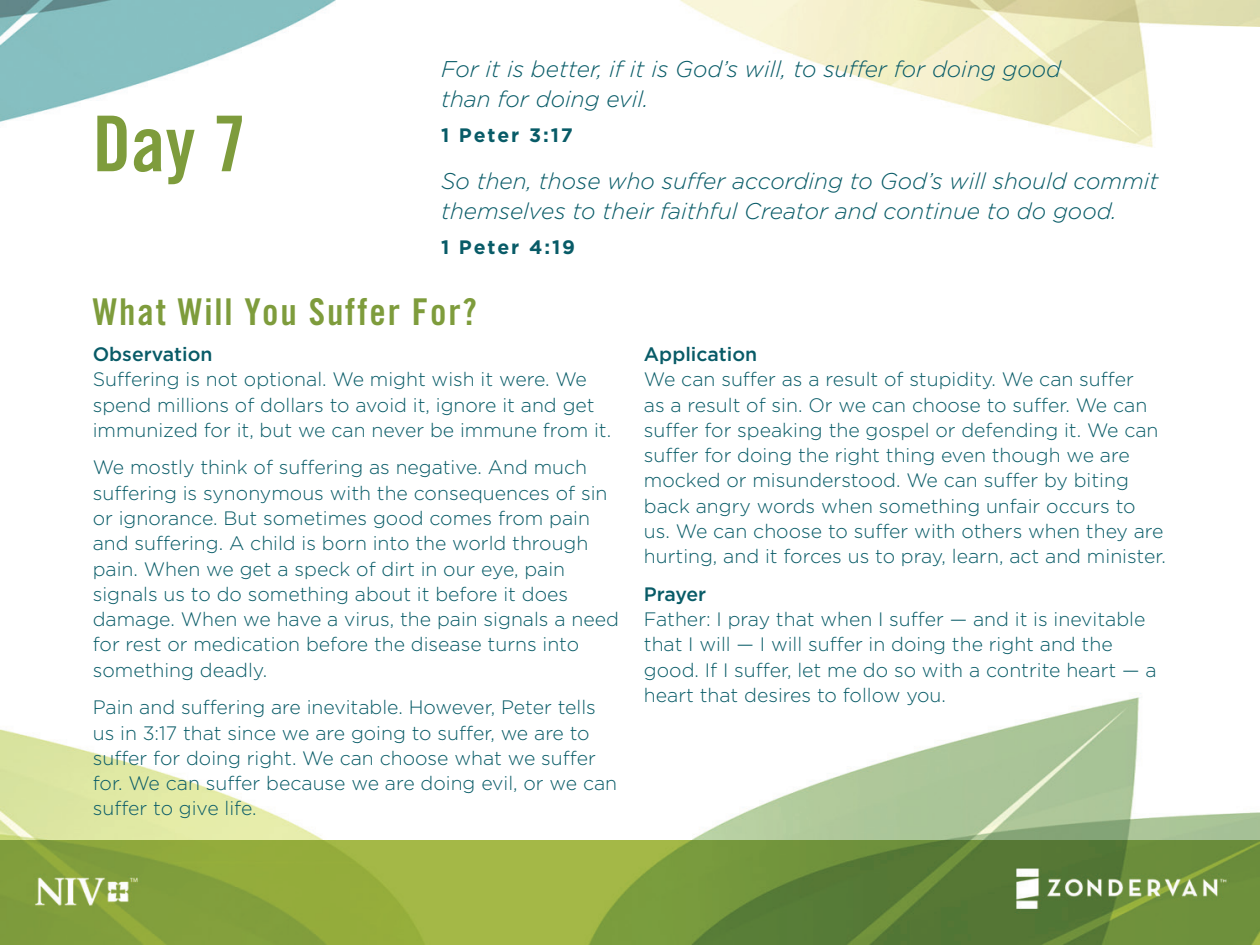
<style>
.page{position:relative;width:1260px;height:945px;background:#fff}
.page>*{position:absolute;margin:0;border:0;box-sizing:border-box;transform-origin:0 0}
.t1{font:77px "Trade Gothic Bold Cond Twenty";color:#7e9c3c}
.t2{font:36.93px "Trade Gothic Bold Cond Twenty";letter-spacing:.05em;color:#7e9c3c}
.t3{font:italic 300 22.75px/29.8px "Gotham";color:#085b67}
.t4{font:300 19.43px/25.2px "Gotham";color:#085b67}
.t5{font:500 19.43px "Gotham";color:#085b67}
.t6{font:700 19.43px "Gotham";letter-spacing:.1em;color:#085b67}
</style>
<div class="page">
<img style="left:0;top:0;width:1260px;height:945px">
<h1 class="t1" style="left:93px;top:97px;width:155px">Day 7</h1>
<p class="t3" style="left:441px;top:55px;width:622px">For it is better, if it is God’s will, to suffer for doing good than for doing evil.</p>
<p class="t6" style="left:441px;top:124px;width:134px">1 Peter 3:17</p>
<p class="t3" style="left:441px;top:167px;width:719px">So then, those who suffer according to God’s will should commit themselves to their faithful Creator and continue to do good.</p>
<p class="t6" style="left:441px;top:236px;width:136px">1 Peter 4:19</p>
<h2 class="t2" style="left:93px;top:290px;width:386px">What Will You Suffer For?</h2>
<p class="t5" style="left:93px;top:343px;width:121px">Observation</p>
<p class="t4" style="left:93px;top:367px;width:520px">Suffering is not optional. We might wish it were. We spend millions of dollars to avoid it, ignore it and get immunized for it, but we can never be immune from it.</p>
<p class="t4" style="left:93px;top:455px;width:528px">We mostly think of suffering as negative. And much suffering is synonymous with the consequences of sin or ignorance. But sometimes good comes from pain and suffering. A child is born into the world through pain. When we get a speck of dirt in our eye, pain signals us to do something about it before it does damage. When we have a virus, the pain signals a need for rest or medication before the disease turns into something deadly.</p>
<p class="t4" style="left:93px;top:695px;width:526px">Pain and suffering are inevitable. However, Peter tells us in 3:17 that since we are going to suffer, we are to suffer for doing right. We can choose what we suffer for. We can suffer because we are doing evil, or we can suffer to give life.</p>
<p class="t5" style="left:644px;top:343px;width:115px">Application</p>
<p class="t4" style="left:644px;top:367px;width:523px">We can suffer as a result of stupidity. We can suffer<br>as a result of sin. Or we can choose to suffer. We can suffer for speaking the gospel or defending it. We can suffer for doing the right thing even though we are mocked or misunderstood. We can suffer by biting back angry words when something unfair occurs to us. We can choose to suffer with others when they are hurting, and it forces us to pray, learn, act and minister.</p>
<p class="t5" style="left:644px;top:583px;width:64px">Prayer</p>
<p class="t4" style="left:644px;top:606px;width:514px">Father: I pray that when I suffer — and it is inevitable that I will — I will suffer in doing the right and the good. If I suffer, let me do so with a contrite heart — a heart that desires to follow you.</p>
</div>
